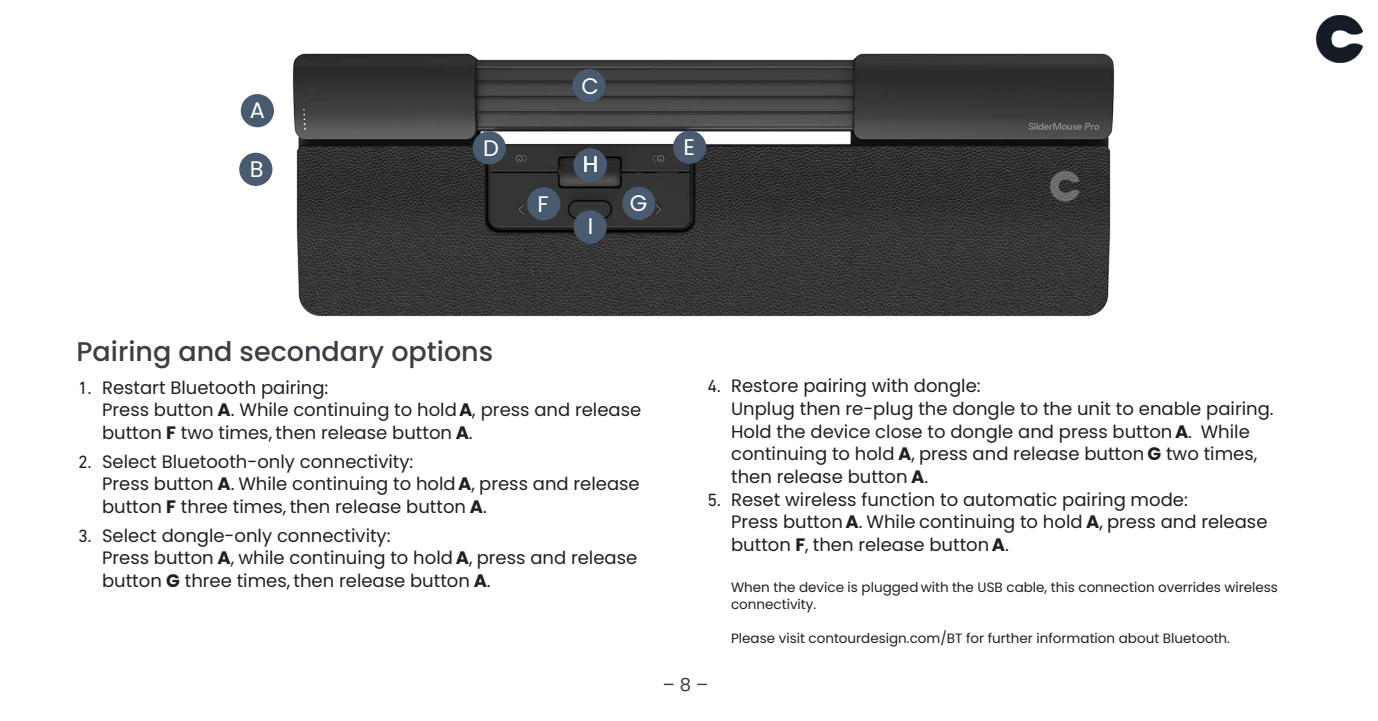
<style>
.page{position:relative;width:1378px;height:721px;background:#fff}
.page>*{position:absolute;margin:0;border:0;box-sizing:border-box;transform-origin:0 0}
.t1{font:500 27px "Poppins";color:#393f45}
.t2{font:22.5px "Poppins";color:#fff}
.t3{font:18px/22.5px "Poppins";color:#231f20}
.t4{font:18px "Poppins";color:#393f45}
.t5{font:13.5px/17.1px "Poppins";color:#231f20}
.s1{font-family:"DIN Next LT Pro"}
.s2{font-weight:700}
.s3{font-style:inherit}
</style>
<div class="page">
<img style="left:239px;top:53px;width:876px;height:264px">
<img style="left:1316px;top:16px;width:46px;height:47px">
<div style="left:572px;top:69px;width:34px;height:33px;background:#485b6f;border-radius:50%"></div>
<div style="left:473px;top:131px;width:33px;height:33px;background:#485b6f;border-radius:50%"></div>
<div style="left:673px;top:131px;width:33px;height:33px;background:#485b6f;border-radius:50%"></div>
<div style="left:527px;top:187px;width:33px;height:33px;background:#485b6f;border-radius:50%"></div>
<div style="left:622px;top:187px;width:33px;height:33px;background:#485b6f;border-radius:50%"></div>
<div style="left:573px;top:210px;width:34px;height:33px;background:#485b6f;border-radius:50%"></div>
<div style="left:574px;top:148px;width:33px;height:34px;background:#485b6f;border-radius:50%"></div>
<div style="left:241px;top:94px;width:33px;height:33px;background:#485b6f;border-radius:50%"></div>
<div style="left:239px;top:153px;width:33px;height:33px;background:#485b6f;border-radius:50%"></div>
<p class="t2" style="left:250px;top:97px;width:17px">A</p>
<p class="t2" style="left:250px;top:156px;width:15px">B</p>
<p class="t2" style="left:581px;top:73px;width:19px">C</p>
<p class="t2" style="left:483px;top:135px;width:17px">D</p>
<p class="t2" style="left:683px;top:134px;width:13px">E</p>
<p class="t2" style="left:583px;top:151px;width:17px">H</p>
<p class="t2" style="left:538px;top:191px;width:13px">F</p>
<p class="t2" style="left:630px;top:190px;width:19px">G</p>
<p class="t2" style="left:588px;top:213px;width:7px">I</p>
<h1 class="t1" style="left:77px;top:336px;width:418px">Pairing and secondary options</h1>
<p class="t3" style="left:102px;top:376px;width:541px;text-indent:-24px"><span class="s1">1.</span> Restart Bluetooth pairing:<br>Press button <span class="s2">A</span>. While continuing to hold <span class="s2">A</span>, press and release button <span class="s2">F</span> two times, then release button <span class="s2">A</span>.</p>
<p class="t3" style="left:102px;top:450px;width:539px;text-indent:-24px"><span class="s1">2.</span> Select Bluetooth-only connectivity:<br>Press button <span class="s2">A</span>. While continuing to hold <span class="s2">A</span>, press and release button <span class="s2">F</span> three times, then release button <span class="s2">A</span>.</p>
<p class="t3" style="left:102px;top:524px;width:537px;text-indent:-24px"><span class="s1">3.</span> Select dongle-only connectivity:<br>Press button <span class="s2">A</span>, while continuing to hold <span class="s2">A</span>, press and release button <span class="s2">G</span> three times, then release button <span class="s2">A</span>.</p>
<p class="t3" style="left:731px;top:375px;width:544px;text-indent:-24px"><span class="s1">4.</span> Restore pairing with dongle:<br>Unplug then re-plug the dongle to the unit to enable pairing.<br>Hold the device close to dongle and press button <span class="s2">A</span>. While continuing to hold <span class="s2">A</span>, press and release button <span class="s2">G</span> two times, then release button <span class="s2">A</span>.</p>
<p class="t3" style="left:731px;top:488px;width:538px;text-indent:-24px"><span class="s1">5.</span> Reset wireless function to automatic pairing mode:<br>Press button<span class="s2">A</span>. While continuing to hold <span class="s2">A</span>, press and release button <span class="s2">F</span>, then release button<span class="s2">A</span>.</p>
<p class="t5" style="left:731px;top:578px;width:548px">When the device is plugged with the USB cable, this connection overrides wireless connectivity.</p>
<p class="t5" style="left:731px;top:629px;width:500px">Please visit contourdesign.com/BT for further information about Bluetooth.</p>
<p class="t4" style="left:663px;top:674px;width:47px">– <span class="s3">8</span> –</p>
</div>
